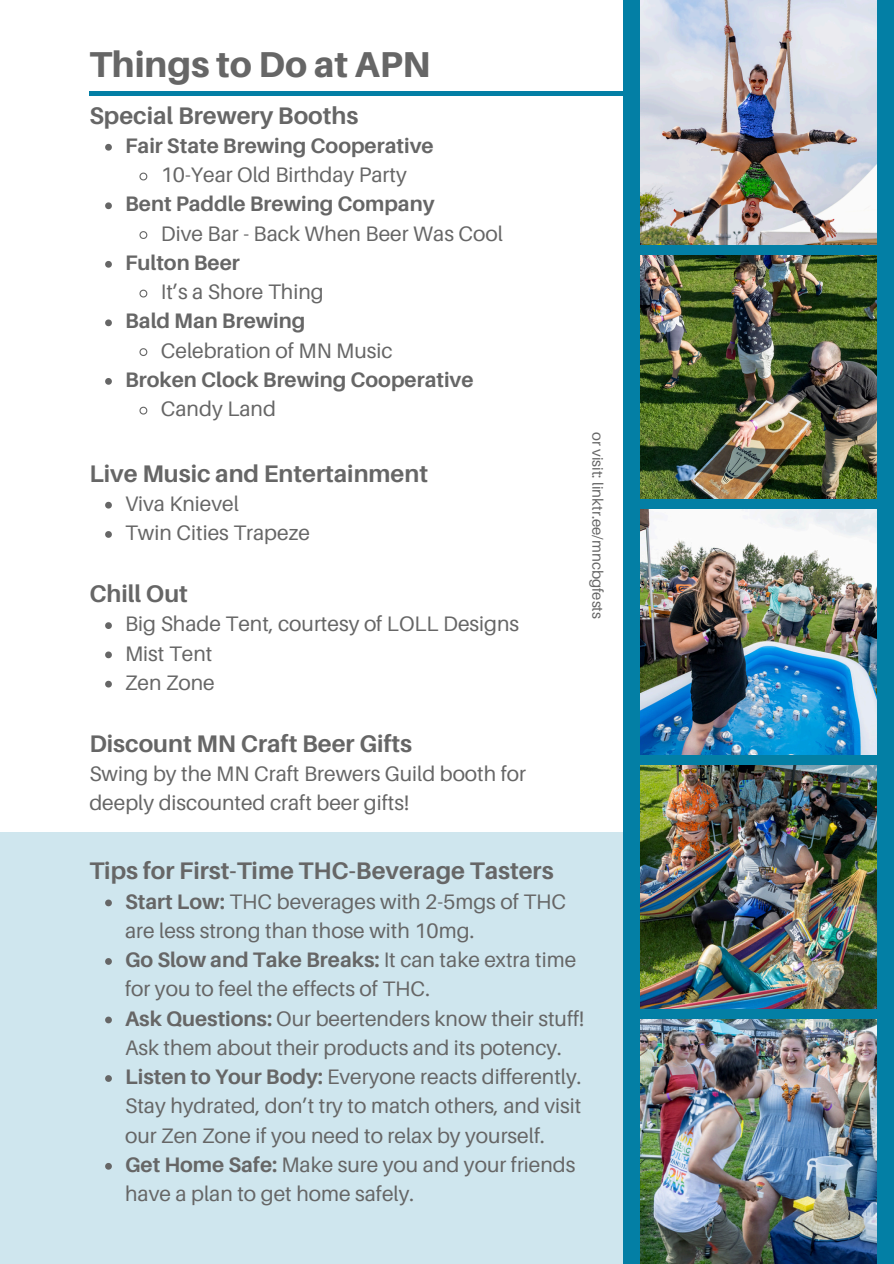
<style>
.page{position:relative;width:894px;height:1264px;background:#fff}
.page>*{position:absolute;margin:0;border:0;box-sizing:border-box;transform-origin:0 0}
.t1{font:800 36px "Aileron";color:#666}
.t2{font:700 24px "Aileron";color:#666}
.t3{font:21px/29.2px "Aileron";color:#666}
.t4{font:700 21px "Aileron";color:#666}
.t5{font:15px "Aileron";color:#666}
.s1{font-weight:700}
</style>
<div class="page">
<div style="left:623px;top:0;width:270px;height:1263px;background:#037fa5"></div>
<hr style="left:89px;top:92px;width:732px;height:3px;background:#037fa5">
<img style="left:640px;top:0;width:235px;height:244px">
<img style="left:640px;top:255px;width:235px;height:243px">
<img style="left:640px;top:510px;width:235px;height:244px">
<img style="left:640px;top:765px;width:235px;height:243px">
<img style="left:640px;top:1019px;width:235px;height:244px">
<div style="left:0;top:831px;width:623px;height:432px;background:#cfe6ee"></div>
<svg style="left:105px;top:144px;width:7px;height:7px"></svg>
<svg style="left:139px;top:172px;width:9px;height:9px"></svg>
<svg style="left:105px;top:202px;width:7px;height:7px"></svg>
<svg style="left:139px;top:231px;width:9px;height:8px"></svg>
<svg style="left:105px;top:261px;width:7px;height:7px"></svg>
<svg style="left:139px;top:289px;width:9px;height:9px"></svg>
<svg style="left:105px;top:319px;width:7px;height:7px"></svg>
<svg style="left:139px;top:348px;width:9px;height:8px"></svg>
<svg style="left:105px;top:378px;width:7px;height:7px"></svg>
<svg style="left:139px;top:406px;width:9px;height:9px"></svg>
<svg style="left:105px;top:502px;width:7px;height:6px"></svg>
<svg style="left:105px;top:531px;width:7px;height:7px"></svg>
<svg style="left:105px;top:622px;width:7px;height:7px"></svg>
<svg style="left:105px;top:651px;width:7px;height:7px"></svg>
<svg style="left:105px;top:680px;width:7px;height:7px"></svg>
<svg style="left:105px;top:899px;width:7px;height:7px"></svg>
<svg style="left:105px;top:958px;width:7px;height:6px"></svg>
<svg style="left:105px;top:1016px;width:7px;height:7px"></svg>
<svg style="left:105px;top:1075px;width:7px;height:6px"></svg>
<svg style="left:105px;top:1163px;width:7px;height:6px"></svg>
<h1 class="t1" style="left:89px;top:42px;width:342px">Things to Do at APN</h1>
<p class="t2" style="left:89px;top:100px;width:270px">Special Brewery Booths</p>
<p class="t4" style="left:125px;top:132px;width:310px">Fair State Brewing Cooperative</p>
<p class="t3" style="left:161px;top:160px;width:247px">10-Year Old Birthday Party</p>
<p class="t4" style="left:125px;top:191px;width:311px">Bent Paddle Brewing Company</p>
<p class="t3" style="left:161px;top:218px;width:344px">Dive Bar - Back When Beer Was Cool</p>
<p class="t4" style="left:125px;top:249px;width:116px">Fulton Beer</p>
<p class="t3" style="left:161px;top:277px;width:164px">It’s a Shore Thing</p>
<p class="t4" style="left:125px;top:308px;width:182px">Bald Man Brewing</p>
<p class="t3" style="left:161px;top:335px;width:233px">Celebration of MN Music</p>
<p class="t4" style="left:125px;top:366px;width:350px">Broken Clock Brewing Cooperative</p>
<p class="t3" style="left:161px;top:394px;width:117px">Candy Land</p>
<p class="t2" style="left:89px;top:458px;width:340px">Live Music and Entertainment</p>
<p class="t3" style="left:125px;top:488px;width:115px">Viva Knievel</p>
<p class="t3" style="left:125px;top:517px;width:186px">Twin Cities Trapeze</p>
<p class="t2" style="left:89px;top:578px;width:100px">Chill Out</p>
<h2 class="t3" style="left:125px;top:609px;width:395px">Big Shade Tent, courtesy of LOLL Designs</h2>
<p class="t3" style="left:125px;top:638px;width:89px">Mist Tent</p>
<p class="t3" style="left:125px;top:667px;width:91px">Zen Zone</p>
<p class="t2" style="left:89px;top:728px;width:324px">Discount MN Craft Beer Gifts</p>
<p class="t3" style="left:89px;top:758px;width:438px">Swing by the MN Craft Brewers Guild booth for deeply discounted craft beer gifts!</p>
<p class="t5" style="left:606px;top:432px;width:188px;rotate:90deg">or visit: linktr.ee/mncbgfests</p>
<h3 class="t2" style="left:89px;top:856px;width:465px">Tips for First-Time THC-Beverage Tasters</h3>
<p class="t3" style="left:125px;top:886px;width:442px"><span class="s1">Start Low:</span> THC beverages with 2-5mgs of THC are less strong than those with 10mg.</p>
<p class="t3" style="left:125px;top:944px;width:452px"><span class="s1">Go Slow and Take Breaks:</span> It can take extra time for you to feel the effects of THC.</p>
<p class="t3" style="left:125px;top:1003px;width:460px"><span class="s1">Ask Questions:</span> Our beertenders know their stuff!<br>Ask them about their products and its potency.</p>
<p class="t3" style="left:125px;top:1061px;width:458px;text-align:justify"><span class="s1">Listen to Your Body:</span> Everyone reacts differently.<br>Stay hydrated, don’t try to match others, and visit our Zen Zone if you need to relax by yourself.</p>
<p class="t3" style="left:125px;top:1149px;width:452px"><span class="s1">Get Home Safe:</span> Make sure you and your friends have a plan to get home safely.</p>
</div>
